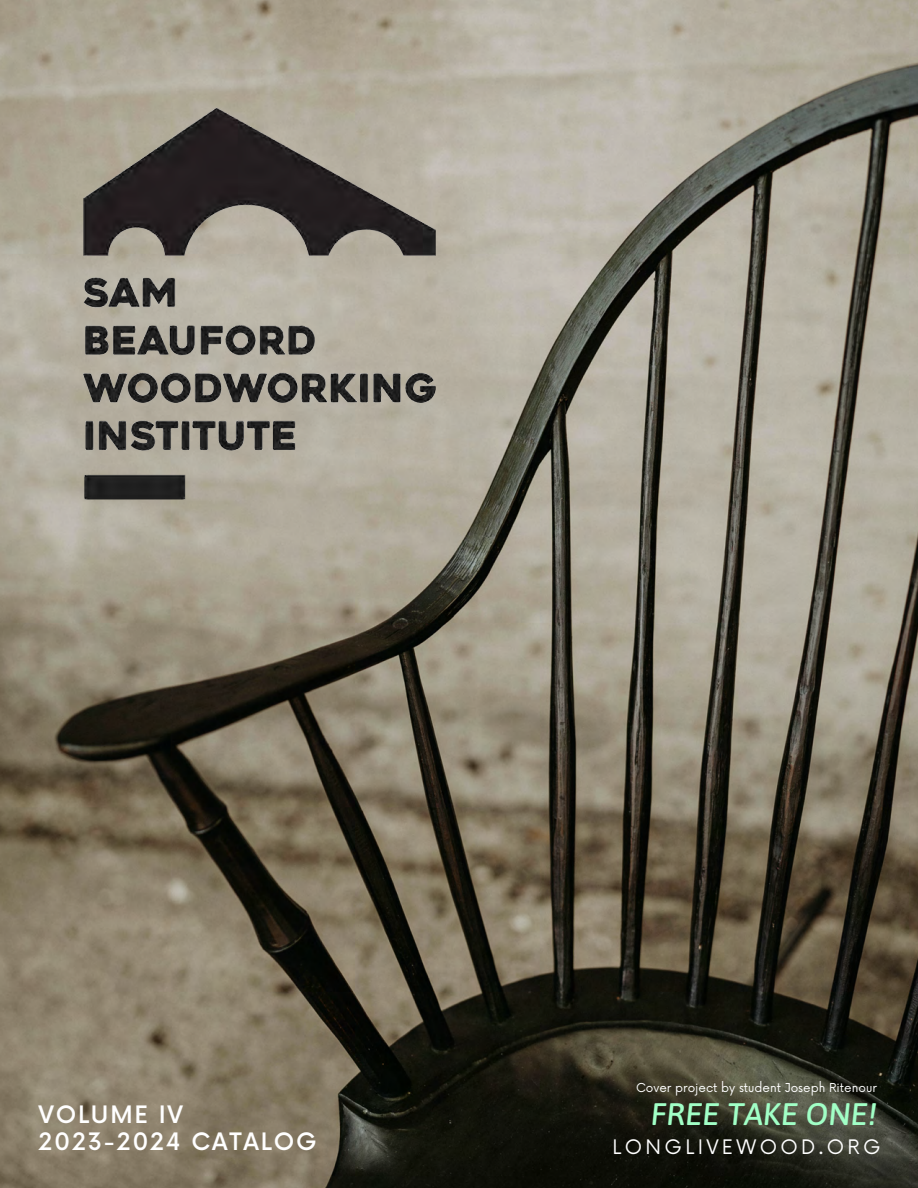
<style>
.page{position:relative;width:918px;height:1188px;background:#fff}
.page>*{position:absolute;margin:0;border:0;box-sizing:border-box;transform-origin:0 0}
.t1{font:italic 500 31.2px "Asap";color:#a1ffc6}
.t2{font:500 23.4px "Now";letter-spacing:.075em;color:#fff}
.t3{font:19.5px "Now";letter-spacing:.17em;color:#fff}
.t4{font:12px "Now";color:#fff}
</style>
<div class="page">
<img style="left:0;top:0;width:918px;height:1188px">
<img style="left:54px;top:78px;width:412px;height:450px">
<p class="t2" style="left:38px;top:1102px;width:146px">VOLUME IV</p>
<p class="t2" style="left:38px;top:1129px;width:280px">2023-2024 CATALOG</p>
<p class="t4" style="left:636px;top:1081px;width:242px">Cover project by student Joseph Ritenour</p>
<p class="t1" style="left:651px;top:1096px;width:228px">FREE TAKE ONE!</p>
<p class="t3" style="left:613px;top:1136px;width:269px">LONGLIVEWOOD.ORG</p>
</div>
